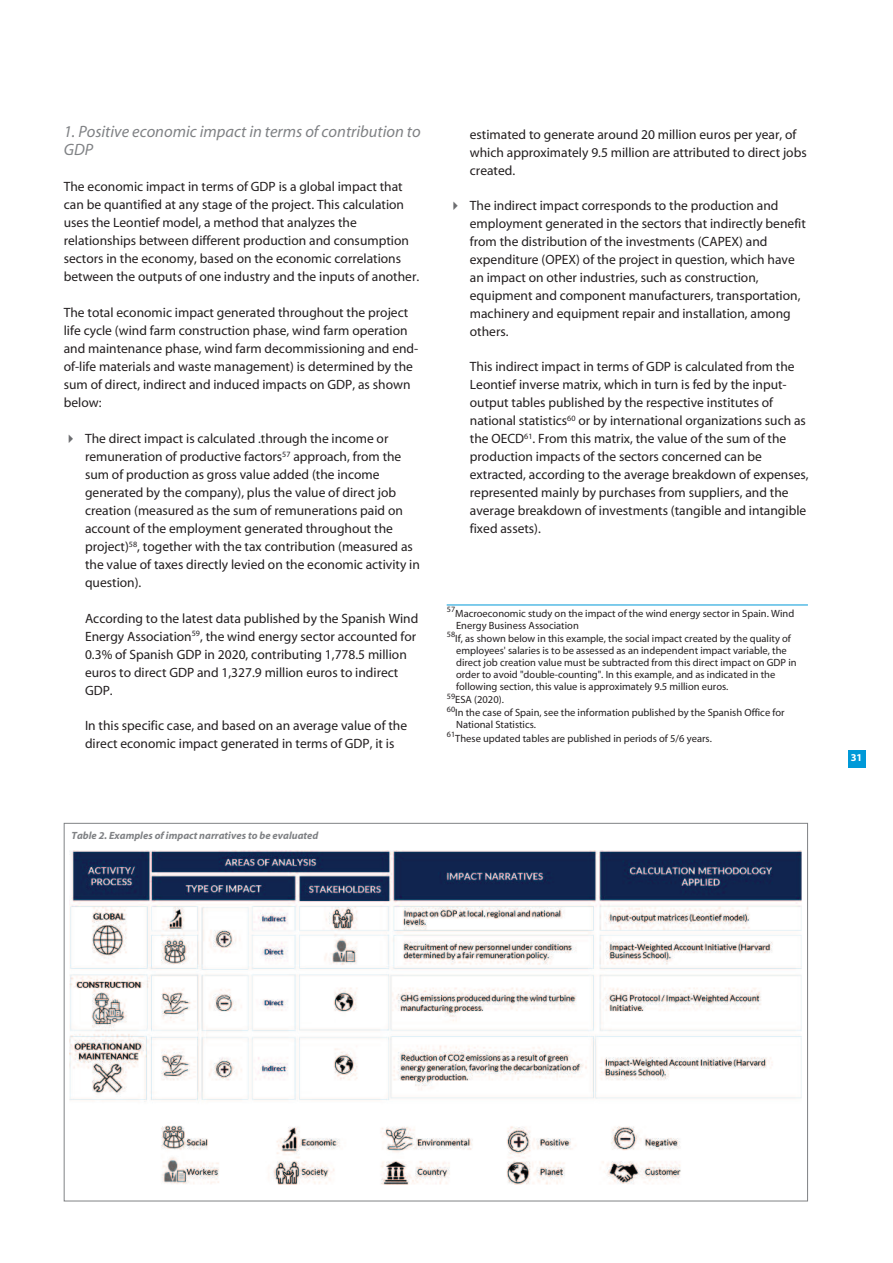
<style>
.page{position:relative;width:893px;height:1263px;background:#fff}
.page>*{position:absolute;margin:0;border:0;box-sizing:border-box;transform-origin:0 0}
.t1{font:italic 16.5px/18px "Myriad";color:#808285}
.t2{font:13.5px/18px "Myriad";color:#231f20}
.t3{font:10.5px/12px "Myriad";color:#231f20}
.t4{font:italic 700 10.5px "Myriad";color:#808285}
.t5{font:700 10.5px "Myriad";color:#fff}
.s1{color:#6c6d70}
</style>
<div class="page">
<div style="left:848px;top:750px;width:17px;height:17px;background:#0099d8"></div>
<hr style="left:447px;top:605px;width:361px;height:1px;background:#0099d8">
<img style="left:70px;top:850px;width:732px;height:335px">
<p class="t1" style="left:64px;top:123px;width:358px">1. Positive economic impact in terms of contribution to<br>GDP</p>
<p class="t2" style="left:64px;top:178px;width:357px">The economic impact in terms of GDP is a global impact that can be quantified at any stage of the project. This calculation uses the Leontief model, a method that analyzes the relationships between different production and consumption sectors in the economy, based on the economic correlations between the outputs of one industry and the inputs of another.</p>
<p class="t2" style="left:64px;top:304px;width:356px">The total economic impact generated throughout the project life cycle (wind farm construction phase, wind farm operation and maintenance phase, wind farm decommissioning and end&shy;of-life materials and waste management) is determined by the sum of direct, indirect and induced impacts on GDP, as shown below:</p>
<p class="t2" style="left:85px;top:430px;width:336px;text-indent:-21px"><span class="s1">✔</span> The direct impact is calculated .through the income or remuneration of productive factors<sup>57</sup> approach, from the sum of production as gross value added (the income generated by the company), plus the value of direct job creation (measured as the sum of remunerations paid on account of the employment generated throughout the project)<sup>58</sup>, together with the tax contribution (measured as the value of taxes directly levied on the economic activity in question).</p>
<p class="t2" style="left:85px;top:610px;width:335px">According to the latest data published by the Spanish Wind Energy Association<sup>59</sup>, the wind energy sector accounted for 0.3% of Spanish GDP in 2020, contributing 1,778.5 million euros to direct GDP and 1,327.9 million euros to indirect GDP.</p>
<p class="t2" style="left:85px;top:717px;width:324px">In this specific case, and based on an average value of the direct economic impact generated in terms of GDP, it is</p>
<p class="t2" style="left:470px;top:126px;width:338px">estimated to generate around 20 million euros per year, of which approximately 9.5 million are attributed to direct jobs created.</p>
<p class="t2" style="left:470px;top:197px;width:338px;text-indent:-21px"><span class="s1">✔</span> The indirect impact corresponds to the production and employment generated in the sectors that indirectly benefit from the distribution of the investments (CAPEX) and expenditure (OPEX) of the project in question, which have an impact on other industries, such as construction, equipment and component manufacturers, transportation, machinery and equipment repair and installation, among others.</p>
<p class="t2" style="left:470px;top:358px;width:340px">This indirect impact in terms of GDP is calculated from the Leontief inverse matrix, which in turn is fed by the input&shy;output tables published by the respective institutes of national statistics<sup>60</sup> or by international organizations such as the OECD<sup>61</sup>. From this matrix, the value of the sum of the production impacts of the sectors concerned can be extracted, according to the average breakdown of expenses, represented mainly by purchases from suppliers, and the average breakdown of investments (tangible and intangible fixed assets).</p>
<p class="t3" style="left:456px;top:607px;width:340px;text-indent:-9px"><sup>57</sup>Macroeconomic study on the impact of the wind energy sector in Spain. Wind<br>Energy Business Association</p>
<p class="t3" style="left:456px;top:633px;width:342px;text-indent:-9px"><sup>58</sup>If, as shown below in this example, the social impact created by the quality of employees' salaries is to be assessed as an independent impact variable, the direct job creation value must be subtracted from this direct impact on GDP in order to avoid "double-counting". In this example, and as indicated in the following section, this value is approximately 9.5 million euros.</p>
<p class="t3" style="left:447px;top:693px;width:339px;line-height:13.4px"><sup>59</sup>ESA (2020).<br><sup>60</sup>In the case of Spain, see the information published by the Spanish Office for</p>
<p class="t3" style="left:447px;top:719px;width:266px;line-height:13.4px;text-indent:9px">National Statistics.<br><sup>61</sup>These updated tables are published in periods of 5/6 years.</p>
<p class="t4" style="left:72px;top:830px;width:248px">Table 2. Examples of impact narratives to be evaluated</p>
<p class="t5" style="left:851px;top:752px;width:13px">31</p>
</div>
